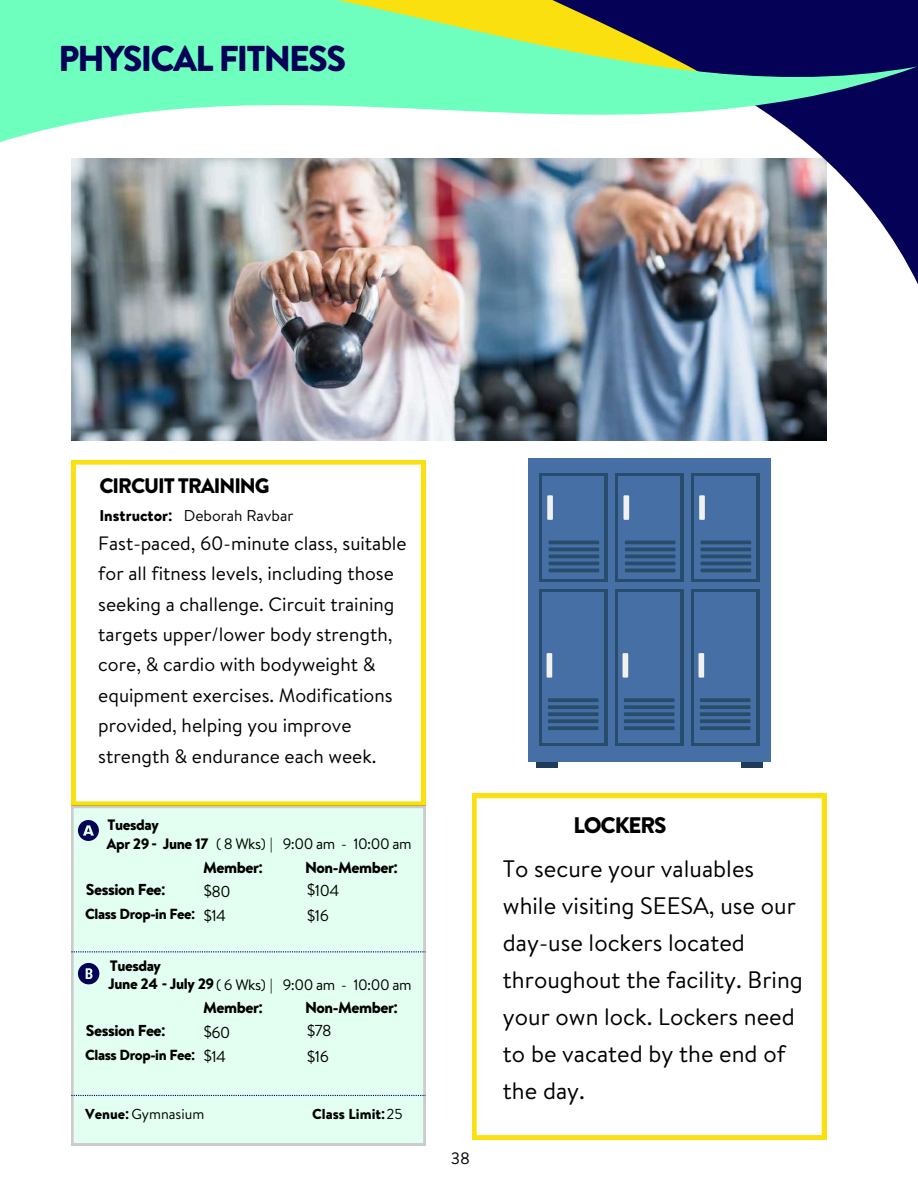
<style>
.page{position:relative;width:918px;height:1188px;background:#fff}
.page>*{position:absolute;margin:0;border:0;box-sizing:border-box;transform-origin:0 0}
.t1{font:900 36px "Hv D Trial Brandon Text";letter-spacing:-.05em;color:#040157}
.t2{font:23.85px/37.2px "Brandon Text";color:#000}
.t3{font:900 22.5px "Hv D Trial Brandon Text";letter-spacing:-.05em;color:#000}
.t4{font:900 21px "Hv D Trial Brandon Text";letter-spacing:-.05em;color:#000}
.t5{font:19.35px/30.3px "Brandon Text";color:#000}
.t6{font:16.5px "Brandon Text";color:#000}
.t7{font:15.9px "Brandon Text";letter-spacing:-.03em;color:#000}
.t8{font:900 15.9px "Hv D Trial Brandon Text";letter-spacing:-.03em;color:#000}
.t9{font:900 15.75px "Hv D Trial Brandon Text";letter-spacing:-.03em;color:#000}
.t10{font:15.6px "Brandon Text";color:#000}
.t11{font:900 15.15px "Hv D Trial Brandon Text";letter-spacing:-.03em;color:#000}
.t12{font:15.15px "Brandon Text";letter-spacing:-.03em;color:#000}
.t13{font:900 14.55px "Hv D Trial Brandon Text";letter-spacing:-.03em;color:#000}
.t14{font:14.4px "Brandon Text";color:#000}
.t15{font:900 14.4px "Hv D Trial Brandon Text";color:#000}
.s1{font-family:"Hv D Trial Brandon Text";font-weight:900}
.s2{font-family:"Noto Sans";font-weight:700}
.s3{font-family:"Brandon Text";font-weight:400}
</style>
<div class="page">
<img style="left:71px;top:182px;width:755px;height:259px">
<img style="left:409px;top:0;width:509px;height:333px">
<svg style="left:0;top:0;width:917px;height:182px"></svg>
<svg style="left:71px;top:460px;width:354px;height:345px"></svg>
<div style="left:71px;top:806px;width:354px;height:339px;background:#e2fff2"></div>
<svg style="left:71px;top:951px;width:354px;height:1px"></svg>
<svg style="left:71px;top:1095px;width:354px;height:1px"></svg>
<svg style="left:78px;top:820px;width:21px;height:21px"></svg>
<svg style="left:78px;top:963px;width:21px;height:21px"></svg>
<div style="left:536px;top:758px;width:21px;height:10px;background:#1e3c59"></div>
<div style="left:741px;top:758px;width:21px;height:10px;background:#1e3c59"></div>
<div style="left:528px;top:458px;width:243px;height:304px;background:#4670a5"></div>
<div style="left:539px;top:589px;width:68px;height:157px;background:#284c6b"></div>
<div style="left:543px;top:592px;width:61px;height:151px;background:#4670a5"></div>
<svg style="left:548px;top:698px;width:51px;height:4px"></svg>
<svg style="left:548px;top:705px;width:51px;height:4px"></svg>
<svg style="left:548px;top:712px;width:51px;height:4px"></svg>
<svg style="left:548px;top:719px;width:51px;height:4px"></svg>
<svg style="left:548px;top:726px;width:51px;height:4px"></svg>
<div style="left:547px;top:653px;width:5px;height:25px;background:#f1f1ef"></div>
<div style="left:615px;top:589px;width:68px;height:157px;background:#284c6b"></div>
<div style="left:619px;top:592px;width:61px;height:151px;background:#4670a5"></div>
<svg style="left:624px;top:698px;width:51px;height:4px"></svg>
<svg style="left:624px;top:705px;width:51px;height:4px"></svg>
<svg style="left:624px;top:712px;width:51px;height:4px"></svg>
<svg style="left:624px;top:719px;width:51px;height:4px"></svg>
<svg style="left:624px;top:726px;width:51px;height:4px"></svg>
<div style="left:623px;top:653px;width:5px;height:25px;background:#f1f1ef"></div>
<div style="left:691px;top:589px;width:68px;height:157px;background:#284c6b"></div>
<div style="left:694px;top:592px;width:62px;height:151px;background:#4670a5"></div>
<svg style="left:700px;top:698px;width:51px;height:4px"></svg>
<svg style="left:700px;top:705px;width:51px;height:4px"></svg>
<svg style="left:700px;top:712px;width:51px;height:4px"></svg>
<svg style="left:700px;top:719px;width:51px;height:4px"></svg>
<svg style="left:700px;top:726px;width:51px;height:4px"></svg>
<div style="left:699px;top:653px;width:5px;height:25px;background:#f1f1ef"></div>
<div style="left:539px;top:474px;width:68px;height:108px;background:#284c6b"></div>
<div style="left:543px;top:476px;width:61px;height:103px;background:#4670a5"></div>
<hr style="left:549px;top:541px;width:50px;height:3px;background:#284c6b">
<hr style="left:549px;top:548px;width:50px;height:3px;background:#284c6b">
<hr style="left:549px;top:555px;width:50px;height:3px;background:#284c6b">
<hr style="left:549px;top:562px;width:50px;height:3px;background:#284c6b">
<hr style="left:549px;top:569px;width:50px;height:3px;background:#284c6b">
<div style="left:547px;top:495px;width:6px;height:25px;background:#f1f1ef"></div>
<div style="left:615px;top:474px;width:69px;height:108px;background:#284c6b"></div>
<div style="left:619px;top:476px;width:61px;height:103px;background:#4670a5"></div>
<hr style="left:625px;top:541px;width:50px;height:3px;background:#284c6b">
<hr style="left:625px;top:548px;width:50px;height:3px;background:#284c6b">
<hr style="left:625px;top:555px;width:50px;height:3px;background:#284c6b">
<hr style="left:625px;top:562px;width:50px;height:3px;background:#284c6b">
<hr style="left:625px;top:569px;width:50px;height:3px;background:#284c6b">
<div style="left:623px;top:495px;width:6px;height:25px;background:#f1f1ef"></div>
<div style="left:691px;top:474px;width:68px;height:108px;background:#284c6b"></div>
<div style="left:694px;top:476px;width:62px;height:103px;background:#4670a5"></div>
<hr style="left:701px;top:541px;width:50px;height:3px;background:#284c6b">
<hr style="left:701px;top:548px;width:50px;height:3px;background:#284c6b">
<hr style="left:701px;top:555px;width:50px;height:3px;background:#284c6b">
<hr style="left:701px;top:562px;width:50px;height:3px;background:#284c6b">
<hr style="left:701px;top:569px;width:50px;height:3px;background:#284c6b">
<div style="left:699px;top:495px;width:6px;height:25px;background:#f1f1ef"></div>
<svg style="left:472px;top:794px;width:354px;height:345px"></svg>
<h1 class="t1" style="left:58px;top:33px;width:289px">PHYSICAL FITNESS</h1>
<p class="t4" style="left:99px;top:470px;width:172px">CIRCUIT TRAINING</p>
<p class="t10" style="left:99px;top:505px;width:195px"><span class="s1">Instructor</span><span class="s2">:</span> Deborah Ravbar</p>
<p class="t5" style="left:98px;top:528px;width:310px">Fast-paced, 60-minute class, suitable for all fitness levels, including those seeking a challenge. Circuit training targets upper/lower body strength, core, &amp; cardio with bodyweight &amp; equipment exercises. Modifications provided, helping you improve strength &amp; endurance each week.</p>
<p class="t11" style="left:108px;top:814px;width:53px">Tuesday</p>
<p class="t11" style="left:107px;top:832px;width:103px">Apr 29- June 17</p>
<p class="t12" style="left:216px;top:833px;width:58px">( 8 Wks) |</p>
<p class="t12" style="left:283px;top:833px;width:130px">9:00 am - 10:00 am</p>
<p class="t9" style="left:203px;top:856px;width:62px">Member<span class="s2">:</span></p>
<p class="t9" style="left:305px;top:856px;width:95px">Non-Member<span class="s2">:</span></p>
<p class="t8" style="left:86px;top:878px;width:81px">Session Fee<span class="s2">:</span></p>
<p class="t7" style="left:203px;top:880px;width:29px">$80</p>
<p class="t7" style="left:307px;top:879px;width:34px">$104</p>
<p class="t13" style="left:85px;top:903px;width:112px">Class Drop-in Fee<span class="s2">:</span></p>
<p class="t7" style="left:203px;top:904px;width:25px">$14</p>
<p class="t7" style="left:307px;top:904px;width:24px">$16</p>
<p class="t11" style="left:110px;top:955px;width:53px">Tuesday</p>
<p class="t11" style="left:108px;top:973px;width:166px">June 24 - July 29 <span class="s3">( 6 Wks) |</span></p>
<p class="t12" style="left:283px;top:974px;width:130px">9:00 am - 10:00 am</p>
<p class="t9" style="left:203px;top:997px;width:62px">Member<span class="s2">:</span></p>
<p class="t9" style="left:305px;top:997px;width:95px">Non-Member<span class="s2">:</span></p>
<p class="t8" style="left:86px;top:1019px;width:81px">Session Fee<span class="s2">:</span></p>
<p class="t7" style="left:203px;top:1021px;width:29px">$60</p>
<p class="t7" style="left:307px;top:1019px;width:27px">$78</p>
<p class="t13" style="left:85px;top:1044px;width:112px">Class Drop-in Fee<span class="s2">:</span></p>
<p class="t7" style="left:203px;top:1045px;width:25px">$14</p>
<p class="t7" style="left:307px;top:1045px;width:24px">$16</p>
<p class="t14" style="left:85px;top:1104px;width:121px"><span class="s1">Venue</span><span class="s2">:</span>Gymnasium</p>
<p class="t15" style="left:312px;top:1104px;width:92px">Class Limit<span class="s2">:</span><span class="s3">25</span></p>
<p class="t6" style="left:451px;top:1147px;width:21px">38</p>
<p class="t3" style="left:573px;top:809px;width:95px">LOCKERS</p>
<p class="t2" style="left:503px;top:849px;width:302px">To secure your valuables while visiting SEESA, use our day-use lockers located throughout the facility. Bring your own lock. Lockers need to be vacated by the end of the day.</p>
</div>
